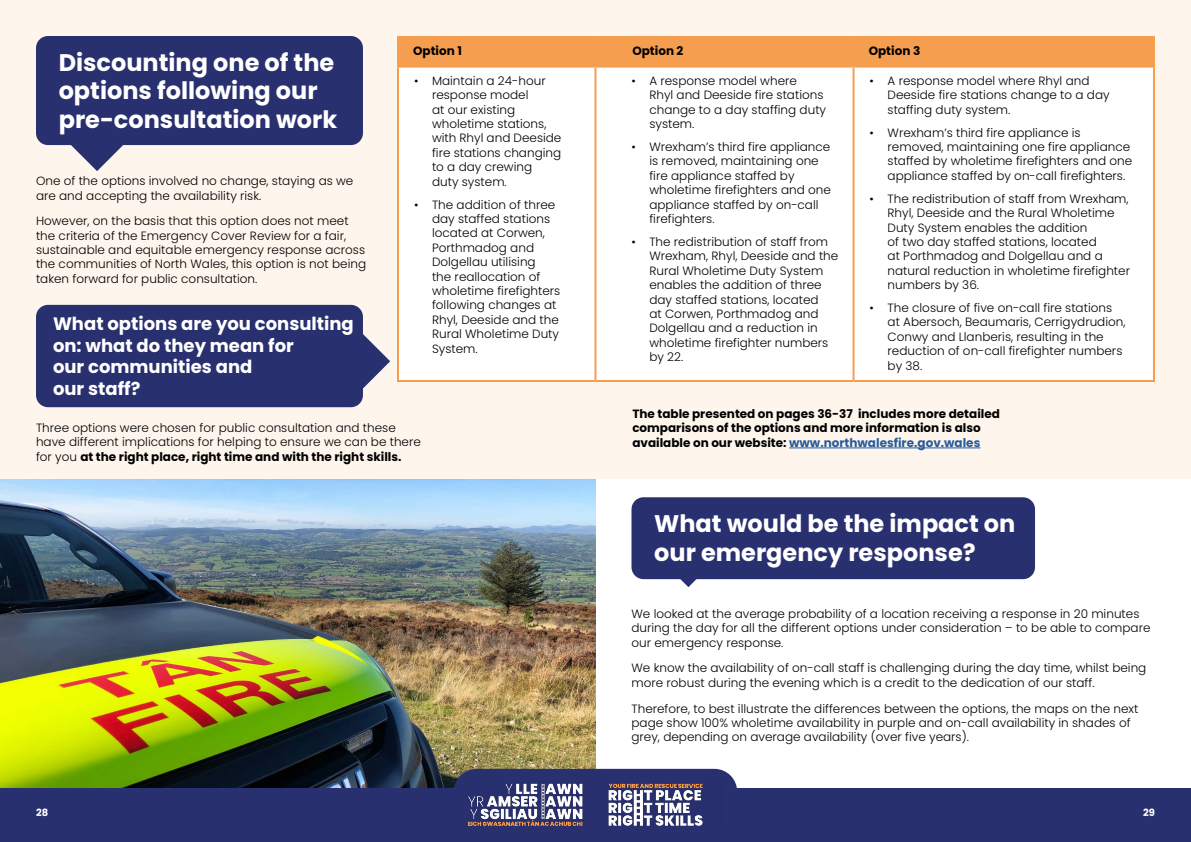
<style>
.page{position:relative;width:1191px;height:842px;background:#fff}
.page>*{position:absolute;margin:0;border:0;box-sizing:border-box;transform-origin:0 0}
.t1{font:700 24px/28.8px "Poppins";color:#fff}
.t2{font:700 18px/21.6px "Poppins";color:#fff}
.t3{font:300 12px/14.4px "Poppins";color:#000}
.t4{font:700 12px/14.4px "Poppins";color:#000}
.t5{font:700 10px "Poppins";color:#fff}
.s1{color:#275b9b}
.s2{font-weight:700}
</style>
<div class="page">
<div style="left:0;top:0;width:1191px;height:479px;background:#fef5ed"></div>
<img style="left:0;top:479px;width:595px;height:310px">
<svg style="left:362px;top:334px;width:28px;height:65px"></svg>
<div style="left:36px;top:305px;width:327px;height:102px;background:#29306f;border-radius:12px"></div>
<div style="left:0;top:789px;width:609px;height:53px;background:#29306f"></div>
<div style="left:581px;top:789px;width:610px;height:53px;background:#29306f"></div>
<div style="left:454px;top:769px;width:283px;height:20px;background:#29306f"></div>
<img style="left:467px;top:782px;width:257px;height:44px">
<div style="left:36px;top:36px;width:327px;height:109px;background:#29306f;border-radius:12px"></div>
<svg style="left:59px;top:145px;width:76px;height:26px"></svg>
<div style="left:631px;top:497px;width:404px;height:82px;background:#29306f;border-radius:12px"></div>
<svg style="left:650px;top:579px;width:76px;height:8px"></svg>
<hr style="left:789px;top:448px;width:191px;height:1px;background:#275b9b">
<div style="left:399px;top:38px;width:754px;height:28px;background:#f59e50"></div>
<div style="left:399px;top:68px;width:754px;height:312px;background:#fff"></div>
<hr style="left:397px;top:36px;width:198px;height:2px;background:#f59e50">
<hr style="left:397px;top:38px;width:2px;height:28px;background:#f59e50">
<hr style="left:595px;top:36px;width:258px;height:2px;background:#f59e50">
<hr style="left:594px;top:38px;width:2px;height:28px;background:#f59e50">
<hr style="left:853px;top:36px;width:302px;height:2px;background:#f59e50">
<hr style="left:852px;top:38px;width:2px;height:28px;background:#f59e50">
<hr style="left:1153px;top:38px;width:2px;height:28px;background:#f59e50">
<hr style="left:397px;top:66px;width:198px;height:2px;background:#f59e50">
<hr style="left:397px;top:68px;width:2px;height:312px;background:#f59e50">
<hr style="left:595px;top:66px;width:258px;height:2px;background:#f59e50">
<hr style="left:594px;top:68px;width:2px;height:312px;background:#f59e50">
<hr style="left:853px;top:66px;width:302px;height:2px;background:#f59e50">
<hr style="left:852px;top:68px;width:2px;height:312px;background:#f59e50">
<hr style="left:1153px;top:68px;width:2px;height:312px;background:#f59e50">
<hr style="left:397px;top:380px;width:198px;height:2px;background:#f59e50">
<hr style="left:595px;top:380px;width:258px;height:2px;background:#f59e50">
<hr style="left:853px;top:380px;width:302px;height:2px;background:#f59e50">
<p class="t4" style="left:413px;top:44px;width:50px">Option 1</p>
<p class="t4" style="left:632px;top:44px;width:53px">Option 2</p>
<p class="t4" style="left:868px;top:44px;width:53px">Option 3</p>
<p class="t3" style="left:432px;top:74px;width:131px;text-indent:-18px">• Maintain a 24-hour response model<br>at our existing wholetime stations, with Rhyl and Deeside fire stations changing to a day crewing duty system.</p>
<p class="t3" style="left:432px;top:197px;width:130px;text-indent:-18px">• The addition of three day staffed stations located at Corwen,<br>Porthmadog and<br>Dolgellau utilising<br>the reallocation of wholetime firefighters following changes at<br>Rhyl, Deeside and the<br>Rural Wholetime Duty<br>System.</p>
<h1 class="t1" style="left:59px;top:48px;width:280px">Discounting one of the options following our pre-consultation work</h1>
<p class="t3" style="left:649px;top:74px;width:178px;text-indent:-18px">• A response model where<br>Rhyl and Deeside fire stations change to a day staffing duty system.</p>
<p class="t3" style="left:649px;top:140px;width:183px;text-indent:-18px">• Wrexham’s third fire appliance is removed, maintaining one fire appliance staffed by wholetime firefighters and one appliance staffed by on-call firefighters.</p>
<p class="t3" style="left:649px;top:235px;width:190px;text-indent:-18px">• The redistribution of staff from<br>Wrexham, Rhyl, Deeside and the<br>Rural Wholetime Duty System enables the addition of three day staffed stations, located<br>at Corwen, Porthmadog and<br>Dolgellau and a reduction in wholetime firefighter numbers by 22.</p>
<p class="t3" style="left:887px;top:74px;width:223px;text-indent:-18px">• A response model where Rhyl and<br>Deeside fire stations change to a day staffing duty system.</p>
<p class="t3" style="left:887px;top:125px;width:246px;text-indent:-18px">• Wrexham’s third fire appliance is removed, maintaining one fire appliance staffed by wholetime firefighters and one appliance staffed by on-call firefighters.</p>
<p class="t3" style="left:887px;top:191px;width:244px;text-indent:-18px">• The redistribution of staff from Wrexham, Rhyl, Deeside and the Rural Wholetime Duty System enables the addition<br>of two day staffed stations, located<br>at Porthmadog and Dolgellau and a natural reduction in wholetime firefighter numbers by 36.</p>
<p class="t3" style="left:887px;top:301px;width:239px;text-indent:-18px">• The closure of five on-call fire stations at Abersoch, Beaumaris, Cerrigydrudion, Conwy and Llanberis, resulting in the reduction of on-call firefighter numbers by 38.</p>
<p class="t4" style="left:632px;top:407px;width:369px">The table presented on pages 36-37 includes more detailed comparisons of the options and more information is also available on our website: <span class="s1">www.northwalesfire.gov.wales</span></p>
<p class="t3" style="left:36px;top:174px;width:319px">One of the options involved no change, staying as we are and accepting the availability risk.</p>
<p class="t3" style="left:36px;top:214px;width:332px">However, on the basis that this option does not meet the criteria of the Emergency Cover Review for a fair, sustainable and equitable emergency response across the communities of North Wales, this option is not being taken forward for public consultation.</p>
<h2 class="t2" style="left:53px;top:313px;width:302px">What options are you consulting on: what do they mean for<br>our communities and<br>our staff?</h2>
<p class="t3" style="left:36px;top:420px;width:386px">Three options were chosen for public consultation and these have different implications for helping to ensure we can be there for you <span class="s2">at the right place, right time and with the right skills.</span></p>
<h1 class="t1" style="left:654px;top:509px;width:363px">What would be the impact on our emergency response?</h1>
<p class="t3" style="left:631px;top:606px;width:520px">We looked at the average probability of a location receiving a response in 20 minutes during the day for all the different options under consideration – to be able to compare our emergency response.</p>
<p class="t3" style="left:631px;top:661px;width:516px">We know the availability of on-call staff is challenging during the day time, whilst being more robust during the evening which is a credit to the dedication of our staff.</p>
<p class="t3" style="left:631px;top:701px;width:508px">Therefore, to best illustrate the differences between the options, the maps on the next page show 100% wholetime availability in purple and on-call availability in shades of grey, depending on average availability (over five years).</p>
<p class="t5" style="left:36px;top:807px;width:14px">28</p>
<p class="t5" style="left:1143px;top:807px;width:13px">29</p>
</div>
